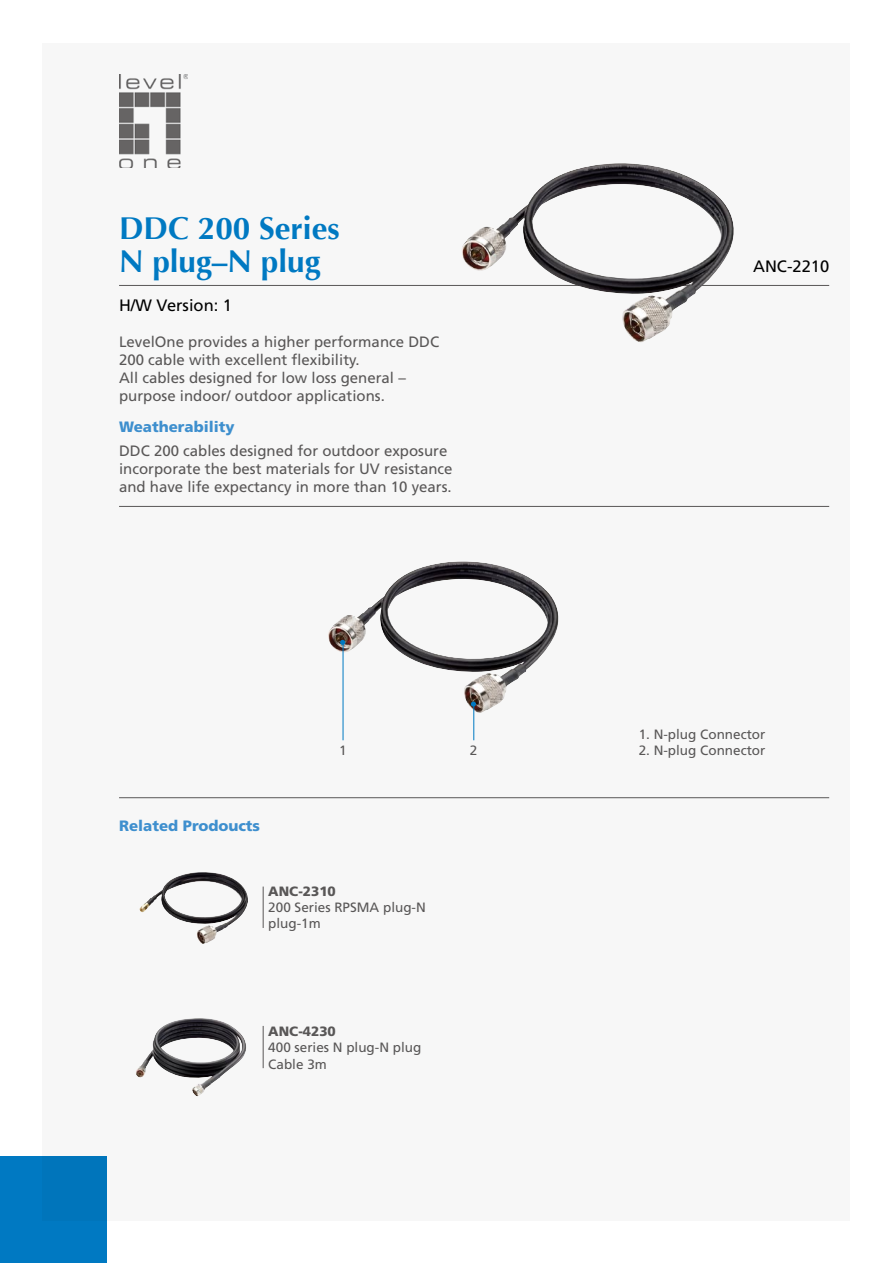
<style>
.page{position:relative;width:893px;height:1263px;background:#fff}
.page>*{position:absolute;margin:0;border:0;box-sizing:border-box;transform-origin:0 0}
.t1{font:700 31.5px/33px "Optima";color:#0079c2}
.t2{font:16.5px "Frutiger CE";color:#000}
.t3{font:15px/18px "Frutiger CE";color:#595757}
.t4{font:900 15px "Frutiger CE";color:#3e8fce}
.t5{font:13.5px/16.2px "Frutiger CE";color:#595757}
.t6{font:900 13.5px "Frutiger CE";color:#595757}
</style>
<div class="page">
<div style="left:43px;top:43px;width:807px;height:1177px;background:#f7f7f7"></div>
<div style="left:0;top:1157px;width:106px;height:106px;background:#0079c2"></div>
<img style="left:119px;top:74px;width:68px;height:94px">
<hr style="left:119px;top:285px;width:710px;height:1px;background:#595757">
<img style="left:328px;top:561px;width:231px;height:153px">
<hr style="left:119px;top:506px;width:710px;height:1px;background:#595757">
<hr style="left:119px;top:797px;width:710px;height:1px;background:#595757">
<hr style="left:263px;top:886px;width:1px;height:42px;background:#595757">
<hr style="left:263px;top:1026px;width:1px;height:42px;background:#595757">
<img style="left:136px;top:1018px;width:110px;height:78px">
<hr style="left:343px;top:643px;width:1px;height:97px;background:#0079c2">
<svg style="left:340px;top:640px;width:5px;height:5px"></svg>
<img style="left:462px;top:163px;width:272px;height:179px">
<hr style="left:473px;top:705px;width:1px;height:35px;background:#0079c2">
<svg style="left:471px;top:701px;width:5px;height:6px"></svg>
<img style="left:139px;top:872px;width:109px;height:72px">
<h1 class="t1" style="left:119px;top:212px;width:222px">DDC 200 Series<br>N plug–N plug</h1>
<p class="t2" style="left:119px;top:296px;width:115px">H/W Version: 1</p>
<p class="t3" style="left:119px;top:333px;width:322px">LevelOne provides a higher performance DDC 200 cable with excellent flexibility.<br>All cables designed for low loss general – purpose indoor/ outdoor applications.</p>
<p class="t4" style="left:119px;top:418px;width:117px">Weatherability</p>
<p class="t3" style="left:119px;top:442px;width:335px">DDC 200 cables designed for outdoor exposure incorporate the best materials for UV resistance and have life expectancy in more than 10 years.</p>
<p class="t5" style="left:339px;top:742px;width:9px">1</p>
<p class="t5" style="left:470px;top:742px;width:9px">2</p>
<p class="t4" style="left:119px;top:817px;width:143px">Related Prodoucts</p>
<p class="t6" style="left:268px;top:883px;width:69px">ANC-2310</p>
<p class="t5" style="left:268px;top:899px;width:159px">200 Series RPSMA plug-N plug-1m</p>
<p class="t6" style="left:268px;top:1023px;width:69px">ANC-4230</p>
<p class="t5" style="left:268px;top:1039px;width:155px">400 series N plug-N plug<br>Cable 3m</p>
<p class="t2" style="left:753px;top:257px;width:78px">ANC-2210</p>
<p class="t5" style="left:639px;top:726px;width:128px">1. N-plug Connector</p>
<p class="t5" style="left:639px;top:742px;width:128px">2. N-plug Connector</p>
</div>
